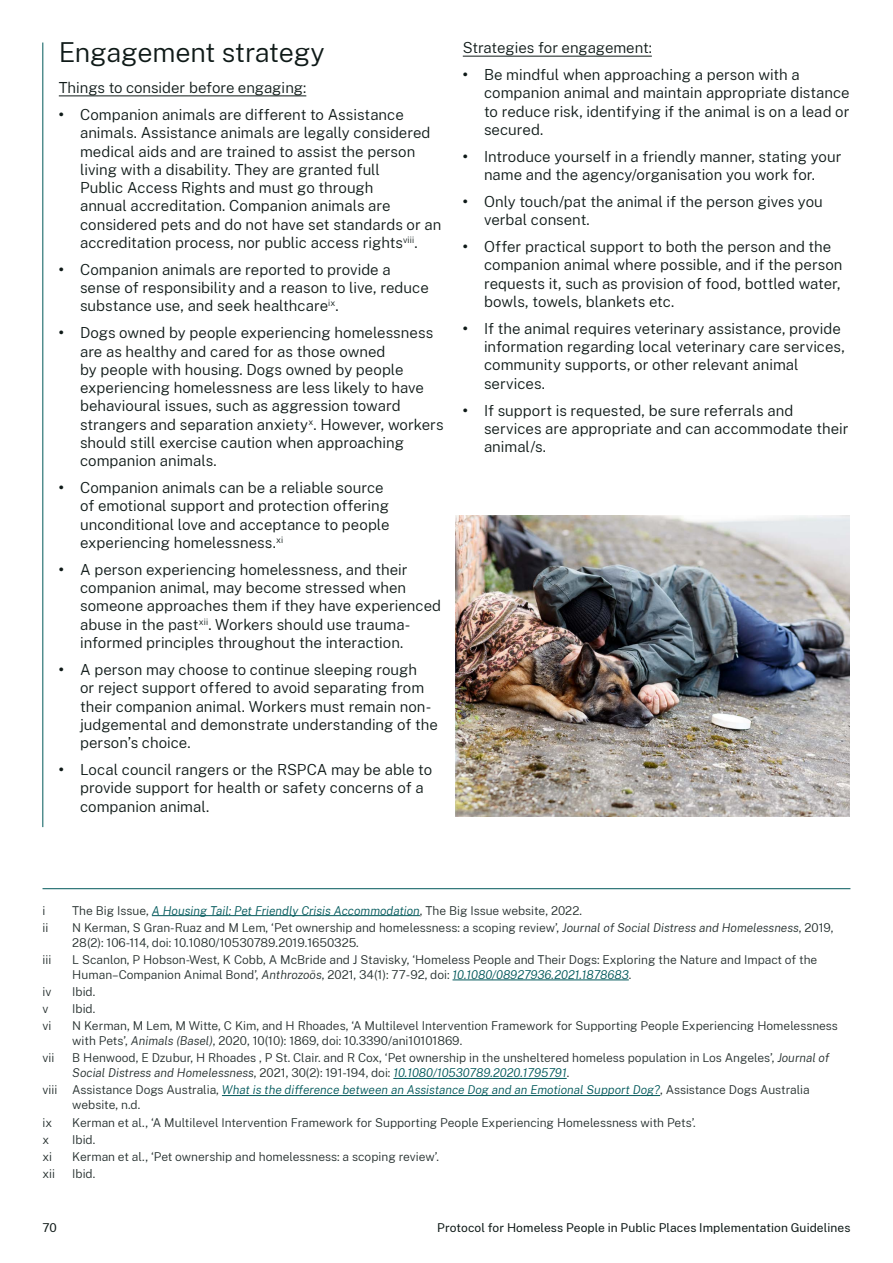
<style>
.page{position:relative;width:893px;height:1263px;background:#fff}
.page>*{position:absolute;margin:0;border:0;box-sizing:border-box;transform-origin:0 0}
.t1{font:300 27px "Public Sans";letter-spacing:-.01em;color:#0f1a18}
.t2{font:300 15px/18.3px "Public Sans";color:#0f1a18}
.t3{font:300 12px/15px "Public Sans";color:#252f2e}
.t4{font:italic 300 12px/15px "Public Sans";color:#00585a}
.t5{font:12px "Public Sans";letter-spacing:.01em;color:#0f1a18}
.s1{font-weight:700}
.s2{font-style:normal;color:#252f2e}
.s3{font-style:italic}
.s4{font-style:italic;color:#00585a}
</style>
<div class="page">
<hr style="left:59px;top:96px;width:247px;height:1px;background:#0f1a18">
<hr style="left:463px;top:56px;width:189px;height:1px;background:#0f1a18">
<hr style="left:43px;top:43px;width:1px;height:784px;background:#00585a">
<img style="left:455px;top:516px;width:395px;height:300px">
<hr style="left:43px;top:888px;width:807px;height:1px;background:#00585a">
<hr style="left:152px;top:915px;width:268px;height:1px;background:#00585a">
<hr style="left:452px;top:979px;width:177px;height:1px;background:#00585a">
<hr style="left:393px;top:1078px;width:174px;height:1px;background:#00585a">
<hr style="left:222px;top:1095px;width:438px;height:1px;background:#00585a">
<h3 class="t1" style="left:59px;top:34px;width:267px">Engagement strategy</h3>
<h4 class="t2" style="left:59px;top:78px;width:249px">Things to consider before engaging:</h4>
<p class="t2" style="left:80px;top:105px;width:363px;text-indent:-21px"><span class="s1">•</span> Companion animals are different to Assistance animals. Assistance animals are legally considered medical aids and are trained to assist the person living with a disability. They are granted full<br>Public Access Rights and must go through<br>annual accreditation. Companion animals are considered pets and do not have set standards or an accreditation process, nor public access rights<sup>viii</sup>.</p>
<p class="t2" style="left:80px;top:260px;width:350px;text-indent:-21px"><span class="s1">•</span> Companion animals are reported to provide a sense of responsibility and a reason to live, reduce substance use, and seek healthcare<sup>ix</sup>.</p>
<p class="t2" style="left:80px;top:323px;width:365px;text-indent:-21px"><span class="s1">•</span> Dogs owned by people experiencing homelessness are as healthy and cared for as those owned<br>by people with housing. Dogs owned by people experiencing homelessness are less likely to have behavioural issues, such as aggression toward strangers and separation anxiety<sup>x</sup>. However, workers should still exercise caution when approaching companion animals.</p>
<p class="t2" style="left:80px;top:478px;width:311px;text-indent:-21px"><span class="s1">•</span> Companion animals can be a reliable source of emotional support and protection offering unconditional love and acceptance to people experiencing homelessness.<sup>xi</sup></p>
<p class="t2" style="left:80px;top:560px;width:363px;text-indent:-21px"><span class="s1">•</span> A person experiencing homelessness, and their companion animal, may become stressed when someone approaches them if they have experienced abuse in the past<sup>xii</sup>. Workers should use trauma&shy;informed principles throughout the interaction.</p>
<p class="t2" style="left:80px;top:660px;width:359px;text-indent:-21px"><span class="s1">•</span> A person may choose to continue sleeping rough<br>or reject support offered to avoid separating from their companion animal. Workers must remain non&shy;judgemental and demonstrate understanding of the person’s choice.</p>
<p class="t2" style="left:80px;top:760px;width:354px;text-indent:-21px"><span class="s1">•</span> Local council rangers or the RSPCA may be able to provide support for health or safety concerns of a companion animal.</p>
<h4 class="t2" style="left:463px;top:38px;width:191px">Strategies for engagement:</h4>
<p class="t2" style="left:484px;top:65px;width:367px;text-indent:-21px"><span class="s1">•</span> Be mindful when approaching a person with a companion animal and maintain appropriate distance to reduce risk, identifying if the animal is on a lead or secured.</p>
<p class="t2" style="left:463px;top:147px;width:380px;text-align:center"><span class="s1">•</span> Introduce yourself in a friendly manner, stating your name and the agency/organisation you work for.</p>
<p class="t2" style="left:484px;top:192px;width:340px;text-indent:-21px"><span class="s1">•</span> Only touch/pat the animal if the person gives you verbal consent.</p>
<p class="t2" style="left:484px;top:237px;width:360px;text-indent:-21px"><span class="s1">•</span> Offer practical support to both the person and the companion animal where possible, and if the person requests it, such as provision of food, bottled water, bowls, towels, blankets etc.</p>
<p class="t2" style="left:484px;top:319px;width:362px;text-indent:-21px"><span class="s1">•</span> If the animal requires veterinary assistance, provide information regarding local veterinary care services, community supports, or other relevant animal services.</p>
<p class="t2" style="left:484px;top:400px;width:366px;text-indent:-21px"><span class="s1">•</span> If support is requested, be sure referrals and services are appropriate and can accommodate their animal/s.</p>
<p class="t3" style="left:43px;top:902px;width:4px">i</p>
<p class="t4" style="left:72px;top:902px;width:511px"><span class="s2">The Big Issue,</span> A Housing Tail: Pet Friendly Crisis Accommodation<span class="s2">, The Big Issue website, 2022.</span></p>
<p class="t3" style="left:43px;top:919px;width:7px">ii</p>
<p class="t3" style="left:72px;top:919px;width:763px">N Kerman, S Gran-Ruaz and M Lem, ‘Pet ownership and homelessness: a scoping review’, <span class="s3">Journal of Social Distress and Homelessness</span>, 2019,<br>28(2): 106-114, doi: 10.1080/10530789.2019.1650325.</p>
<p class="t3" style="left:43px;top:951px;width:10px">iii</p>
<p class="t3" style="left:72px;top:951px;width:747px">L Scanlon, P Hobson-West, K Cobb, A McBride and J Stavisky, ‘Homeless People and Their Dogs: Exploring the Nature and Impact of the<br>Human–Companion Animal Bond’, <span class="s3">Anthrozoös</span>, 2021, 34(1): 77-92, doi: <span class="s4">10.1080/08927936.2021.1878683</span>.</p>
<p class="t3" style="left:43px;top:983px;width:10px">iv</p>
<p class="t3" style="left:72px;top:983px;width:25px">Ibid.</p>
<p class="t3" style="left:43px;top:1001px;width:7px">v</p>
<p class="t3" style="left:72px;top:1001px;width:25px">Ibid.</p>
<p class="t3" style="left:43px;top:1018px;width:10px">vi</p>
<p class="t3" style="left:72px;top:1018px;width:767px">N Kerman, M Lem, M Witte, C Kim, and H Rhoades, ‘A Multilevel Intervention Framework for Supporting People Experiencing Homelessness with Pets’, <span class="s3">Animals (Basel)</span>, 2020, 10(10): 1869, doi: 10.3390/ani10101869.</p>
<p class="t3" style="left:43px;top:1050px;width:13px">vii</p>
<p class="t3" style="left:72px;top:1050px;width:759px">B Henwood, E Dzubur, H Rhoades , P St. Clair. and R Cox, ‘Pet ownership in the unsheltered homeless population in Los Angeles’, <span class="s3">Journal of<br>Social Distress and Homelessness</span>, 2021, 30(2): 191-194, doi: <span class="s4">10.1080/10530789.2020.1795791</span>.</p>
<p class="t4" style="left:72px;top:1082px;width:739px;text-indent:-30px"><span class="s2">viii Assistance Dogs Australia,</span> What is the difference between an Assistance Dog and an Emotional Support Dog?<span class="s2">, Assistance Dogs Australia website, n.d.</span></p>
<p class="t3" style="left:43px;top:1114px;width:11px">ix</p>
<p class="t3" style="left:72px;top:1114px;width:625px">Kerman et al., ‘A Multilevel Intervention Framework for Supporting People Experiencing Homelessness with Pets’.</p>
<p class="t3" style="left:43px;top:1131px;width:8px">x</p>
<p class="t3" style="left:72px;top:1131px;width:25px">Ibid.</p>
<p class="t3" style="left:43px;top:1148px;width:11px">xi</p>
<p class="t3" style="left:72px;top:1148px;width:368px">Kerman et al., ‘Pet ownership and homelessness: a scoping review’.</p>
<p class="t3" style="left:43px;top:1165px;width:14px">xii</p>
<p class="t3" style="left:72px;top:1165px;width:25px">Ibid.</p>
<p class="t5" style="left:43px;top:1219px;width:16px">70</p>
<p class="t5" style="left:437px;top:1219px;width:415px">Protocol for Homeless People in Public Places Implementation Guidelines</p>
</div>
